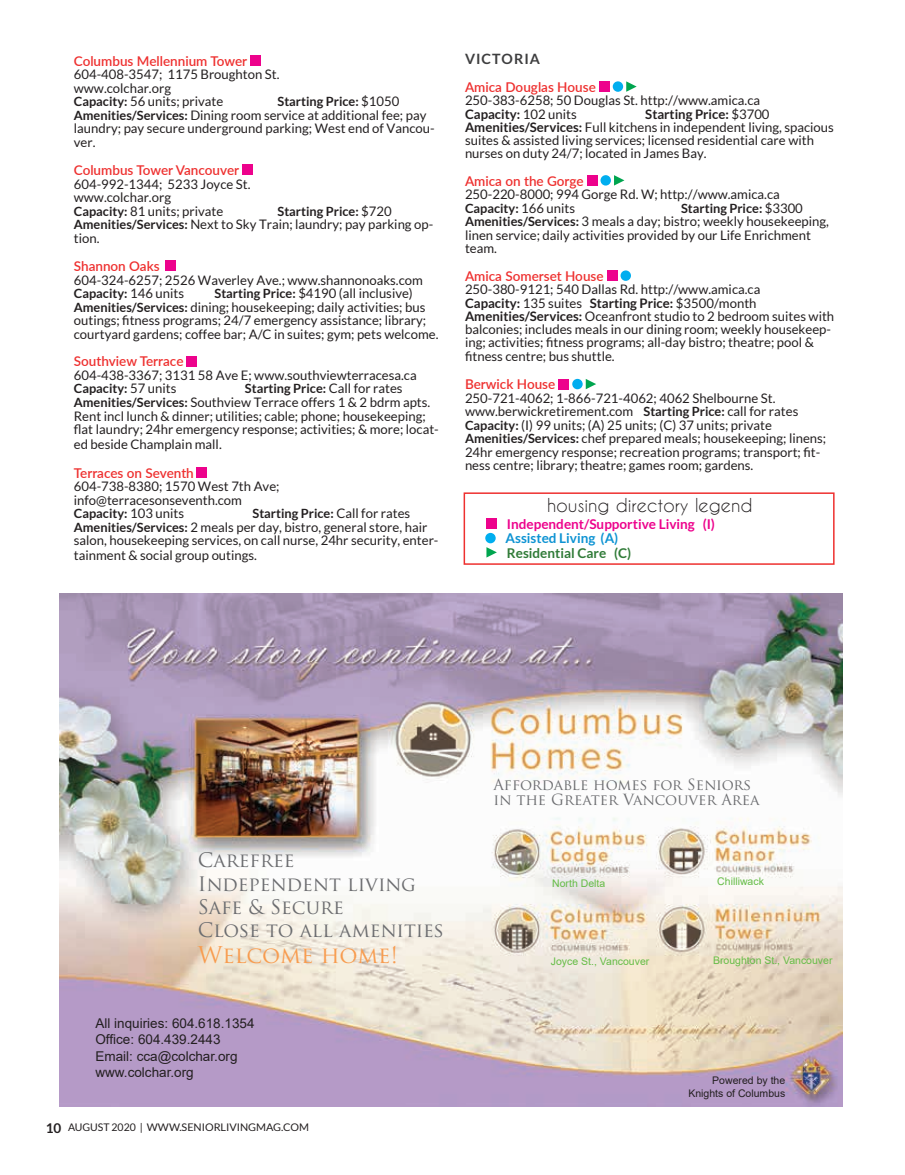
<style>
.page{position:relative;width:905px;height:1175px;background:#fff}
.page>*{position:absolute;margin:0;border:0;box-sizing:border-box;transform-origin:0 0}
.t1{font:22.5px "Trajan Pro";letter-spacing:-.01em;color:#f89c4f}
.t2{font:19.5px/23.4px "Trajan Pro";color:#6c6d70}
.t3{font:18px "Caviar Dreams";color:#231f20}
.t4{font:15px/15px "Trajan Pro";color:#6c6d70}
.t5{font:700 14.25px "Lato";letter-spacing:.07em;color:#3e3e3f}
.t6{font:600 13.5px "Lato";color:#ee302f}
.t7{font:13.5px/16.2px "Arial";color:#231f20}
.t8{font:700 13.5px "Lato";color:#ed028c}
.t9{font:700 13.5px "Lato";color:#307b38}
.t10{font:700 13.5px "Lato";color:#0d93d3}
.t11{font:13.2px/13.5px "Lato";color:#231f20}
.t12{font:700 12.75px "Lato";color:#231f20}
.t13{font:10.5px "Arial";color:#65bc46}
.t14{font:10.5px "Lato";color:#231f20;scale:.8 1}
.t15{font:10.5px/12.6px "Arial";color:#231f20;text-align:right}
.s1{font-weight:700;font-size:12.75px}
.s2{font-weight:400;font-size:13.2px}
.s3{font-weight:700}
.s4{font-weight:700;font-size:13.5px}
</style>
<div class="page">
<img style="left:59px;top:593px;width:783px;height:513px">
<div style="left:250px;top:55px;width:11px;height:11px;background:#ed028c"></div>
<div style="left:242px;top:165px;width:11px;height:10px;background:#ed028c"></div>
<div style="left:165px;top:261px;width:11px;height:10px;background:#ed028c"></div>
<div style="left:186px;top:356px;width:10px;height:10px;background:#ed028c"></div>
<div style="left:196px;top:467px;width:11px;height:10px;background:#ed028c"></div>
<svg style="left:626px;top:81px;width:10px;height:11px"></svg>
<div style="left:612px;top:81px;width:11px;height:11px;background:#00aeef;border-radius:50%"></div>
<div style="left:599px;top:81px;width:10px;height:11px;background:#ed028c"></div>
<svg style="left:614px;top:175px;width:10px;height:11px"></svg>
<div style="left:600px;top:175px;width:11px;height:11px;background:#00aeef;border-radius:50%"></div>
<div style="left:587px;top:175px;width:10px;height:11px;background:#ed028c"></div>
<div style="left:620px;top:270px;width:11px;height:11px;background:#00aeef;border-radius:50%"></div>
<div style="left:607px;top:270px;width:10px;height:11px;background:#ed028c"></div>
<svg style="left:585px;top:379px;width:11px;height:10px"></svg>
<div style="left:572px;top:379px;width:11px;height:10px;background:#00aeef;border-radius:50%"></div>
<div style="left:558px;top:379px;width:11px;height:10px;background:#ed028c"></div>
<div style="left:486px;top:518px;width:11px;height:11px;background:#ed028c"></div>
<div style="left:485px;top:533px;width:11px;height:10px;background:#00aeef;border-radius:50%"></div>
<svg style="left:486px;top:547px;width:11px;height:10px"></svg>
<div style="left:463px;top:492px;width:371px;height:73px;border:2px solid #ee302f"></div>
<p class="t6" style="left:74px;top:51px;width:175px">Columbus Mellennium Tower</p>
<p class="t11" style="left:74px;top:67px;width:207px">604-408-3547; 1175 Broughton St. www.colchar.org<br><span class="s1">Capacity:</span> 56 units; private</p>
<p class="t12" style="left:277px;top:94px;width:123px">Starting Price: <span class="s2">$1050</span></p>
<p class="t11" style="left:74px;top:108px;width:362px"><span class="s1">Amenities/Services:</span> Dining room service at additional fee; pay laundry; pay secure underground parking; West end of Vancou&shy;ver.</p>
<p class="t6" style="left:74px;top:160px;width:167px">Columbus Tower Vancouver</p>
<p class="t11" style="left:74px;top:177px;width:178px">604-992-1344; 5233 Joyce St. www.colchar.org<br><span class="s1">Capacity:</span> 81 units; private</p>
<p class="t12" style="left:277px;top:204px;width:116px">Starting Price: <span class="s2">$720</span></p>
<p class="t11" style="left:74px;top:217px;width:361px"><span class="s1">Amenities/Services:</span> Next to Sky Train; laundry; pay parking op&shy;tion.</p>
<p class="t6" style="left:74px;top:256px;width:87px">Shannon Oaks</p>
<p class="t11" style="left:74px;top:273px;width:350px">604-324-6257; 2526 Waverley Ave.; www.shannonoaks.com</p>
<p class="t12" style="left:74px;top:286px;width:112px">Capacity: <span class="s2">146 units</span></p>
<p class="t11" style="left:74px;top:286px;width:366px;text-indent:141px"><span class="s1">Starting Price:</span> $4190 (all inclusive)<br><span class="s1">Amenities/Services:</span> dining; housekeeping; daily activities; bus outings; fitness programs; 24/7 emergency assistance; library; courtyard gardens; coffee bar; A/C in suites; gym; pets welcome.</p>
<p class="t6" style="left:74px;top:352px;width:111px">Southview Terrace</p>
<p class="t11" style="left:74px;top:368px;width:344px">604-438-3367; 3131 58 Ave E; www.southviewterracesa.ca</p>
<p class="t12" style="left:74px;top:381px;width:104px">Capacity: <span class="s2">57 units</span></p>
<p class="t12" style="left:245px;top:381px;width:159px">Starting Price: <span class="s2">Call for rates</span></p>
<p class="t11" style="left:74px;top:395px;width:366px;line-height:14px"><span class="s1">Amenities/Services:</span> Southview Terrace offers 1 &amp; 2 bdrm apts.<br>Rent incl lunch &amp; dinner; utilities; cable; phone; housekeeping; flat laundry; 24hr emergency response; activities; &amp; more; locat&shy;ed beside Champlain mall.</p>
<p class="t6" style="left:74px;top:463px;width:121px">Terraces on Seventh</p>
<p class="t11" style="left:74px;top:479px;width:207px">604-738-8380; 1570 West 7th Ave; info@terracesonseventh.com</p>
<p class="t12" style="left:74px;top:506px;width:112px">Capacity: <span class="s2">103 units</span></p>
<p class="t12" style="left:252px;top:506px;width:159px">Starting Price: <span class="s2">Call for rates</span></p>
<p class="t11" style="left:74px;top:519px;width:366px;line-height:14.1px"><span class="s1">Amenities/Services:</span> 2 meals per day, bistro, general store, hair salon, housekeeping services, on call nurse, 24hr security, enter&shy;tainment &amp; social group outings.</p>
<p class="t5" style="left:465px;top:51px;width:76px">VICTORIA</p>
<p class="t6" style="left:465px;top:77px;width:132px">Amica Douglas House</p>
<p class="t11" style="left:465px;top:94px;width:296px">250-383-6258; 50 Douglas St. http://www.amica.ca<br><span class="s3">Capacity:</span> 102 units</p>
<p class="t11" style="left:465px;top:107px;width:370px;text-indent:180px"><span class="s3">Starting Price:</span> $3700<br><span class="s3">Amenities/Services:</span> Full kitchens in independent living, spacious suites &amp; assisted living services; licensed residential care with nurses on duty 24/7; located in James Bay.</p>
<p class="t6" style="left:465px;top:171px;width:120px">Amica on the Gorge</p>
<p class="t11" style="left:465px;top:187px;width:316px">250-220-8000; 994 Gorge Rd. W; http://www.amica.ca</p>
<p class="t12" style="left:465px;top:201px;width:112px">Capacity: <span class="s2">166 units</span></p>
<p class="t12" style="left:681px;top:201px;width:123px">Starting Price: <span class="s2">$3300</span></p>
<p class="t11" style="left:465px;top:214px;width:365px"><span class="s1">Amenities/Services:</span> 3 meals a day; bistro; weekly housekeeping, linen service; daily activities provided by our Life Enrichment team.</p>
<p class="t6" style="left:465px;top:266px;width:140px">Amica Somerset House</p>
<p class="t11" style="left:465px;top:283px;width:371px">250-380-9121; 540 Dallas Rd. http://www.amica.ca<br><span class="s3">Capacity:</span> 135 suites <span class="s3">Starting Price:</span> $3500/month <span class="s3">Amenities/Services:</span> Oceanfront studio to 2 bedroom suites with balconies; includes meals in our dining room; weekly housekeep&shy;ing; activities; fitness programs; all-day bistro; theatre; pool &amp; fitness centre; bus shuttle.</p>
<p class="t6" style="left:465px;top:374px;width:92px">Berwick House</p>
<p class="t11" style="left:465px;top:391px;width:363px">250-721-4062; 1-866-721-4062; 4062 Shelbourne St. www.berwickretirement.com <span class="s1">Starting Price:</span> call for rates <span class="s1">Capacity:</span> (I) 99 units; (A) 25 units; (C) 37 units; private <span class="s1">Amenities/Services:</span> chef prepared meals; housekeeping; linens; 24hr emergency response; recreation programs; transport; fit&shy;ness centre; library; theatre; games room; gardens.</p>
<h3 class="t3" style="left:547px;top:494px;width:207px">housing directory legend</h3>
<p class="t8" style="left:507px;top:516px;width:209px">Independent/Supportive Living (I)</p>
<p class="t10" style="left:505px;top:530px;width:114px">Assisted Living (A)</p>
<p class="t9" style="left:507px;top:545px;width:126px">Residential Care (C)</p>
<h2 class="t2" style="left:198px;top:848px;width:248px">Carefree<br>Independent living<br>Safe &amp; Secure<br>Close to all amenities</h2>
<h1 class="t1" style="left:198px;top:940px;width:202px">Welcome home!</h1>
<p class="t7" style="left:95px;top:1015px;width:161px">All inquiries: 604.618.1354<br>Office: 604.439.2443<br>Email: cca@colchar.org www.colchar.org</p>
<p class="t14" style="left:46px;top:1121px;width:330px"><span class="s4">10</span>12 AUGUST 2020 | WWW.SENIORLIVINGMAG.COM</p>
<p class="t4" style="left:493px;top:776px;width:267px">Affordable homes for Seniors in the Greater Vancouver Area</p>
<p class="t13" style="left:552px;top:876px;width:55px">North Delta</p>
<p class="t13" style="left:551px;top:954px;width:100px">Joyce St., Vancouver</p>
<p class="t13" style="left:717px;top:873px;width:48px">Chilliwack</p>
<p class="t13" style="left:713px;top:953px;width:121px">Broughton St., Vancouver</p>
<p class="t15" style="left:688px;top:1074px;width:98px">Powered by the<br>Knights of Columbus</p>
</div>
